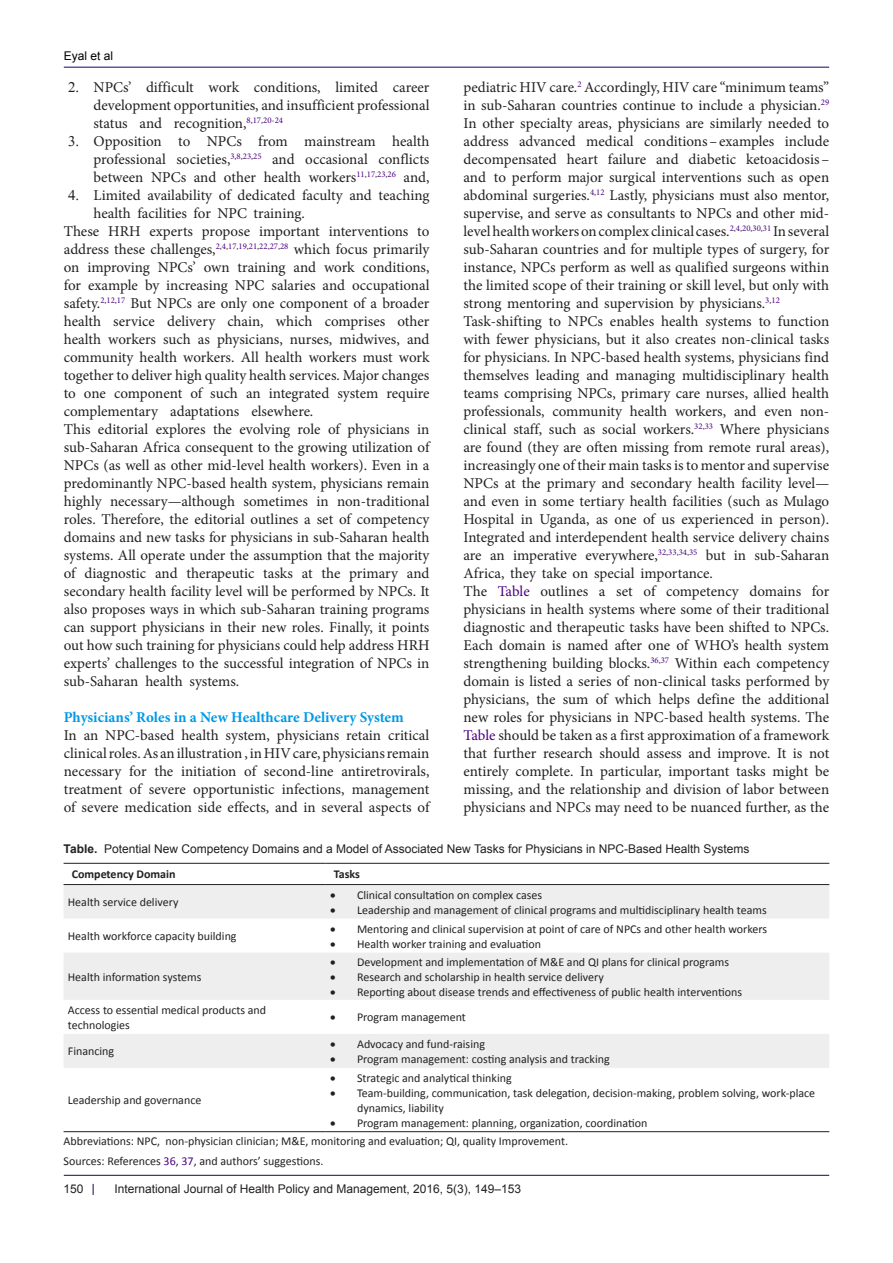
<style>
.page{position:relative;width:893px;height:1263px;background:#fff}
.page>*{position:absolute;margin:0;border:0;box-sizing:border-box;transform-origin:0 0}
.t1{font:15px/18px "Minion Pro";color:#231f20;text-align:justify}
.t2{font:700 15px "Minion Pro";letter-spacing:-.005em;color:#0099e5}
.t3{font:12px/15px "Calibri";color:#231f20}
.t4{font:12px "Arial";color:#231f20}
.t5{font:700 12px "Calibri";color:#231f20}
.t6{font:12px "Arial";color:#000001}
.s1{color:#4b0082}
.s2{font-weight:700}
</style>
<div class="page">
<hr style="left:64px;top:1175px;width:765px;height:1px;background:#190066">
<hr style="left:64px;top:67px;width:765px;height:1px;background:#190066">
<svg style="left:64px;top:885px;width:765px;height:183px;fill:#eee"></svg>
<hr style="left:64px;top:863px;width:262px;height:1px;background:#231f20">
<hr style="left:326px;top:863px;width:503px;height:1px;background:#231f20">
<hr style="left:64px;top:884px;width:262px;height:1px;background:#231f20">
<hr style="left:326px;top:884px;width:503px;height:1px;background:#231f20">
<hr style="left:64px;top:1131px;width:262px;height:1px;background:#231f20">
<hr style="left:326px;top:1131px;width:503px;height:1px;background:#231f20">
<p class="t6" style="left:64px;top:48px;width:51px">Eyal et al</p>
<p class="t1" style="left:463px;top:78px;width:367px">pediatric HIV care.<sup>2</sup> Accordingly, HIV care “minimum teams” in sub-Saharan countries continue to include a physician.<sup>29<br></sup>In other specialty areas, physicians are similarly needed to address advanced medical conditions–examples include decompensated heart failure and diabetic ketoacidosis– and to perform major surgical interventions such as open abdominal surgeries.<sup>4</sup><sup>,</sup><sup>12</sup> Lastly, physicians must also mentor, supervise, and serve as consultants to NPCs and other mid&shy;level health workers on complex clinical cases.<sup>2</sup><sup>,</sup><sup>4</sup><sup>,</sup><sup>20</sup><sup>,</sup><sup>30</sup><sup>,</sup><sup>31</sup> In several sub-Saharan countries and for multiple types of surgery, for instance, NPCs perform as well as qualified surgeons within the limited scope of their training or skill level, but only with strong mentoring and supervision by physicians.<sup>3</sup><sup>,</sup><sup>12</sup></p>
<p class="t1" style="left:463px;top:312px;width:367px">Task-shifting to NPCs enables health systems to function with fewer physicians, but it also creates non-clinical tasks for physicians. In NPC-based health systems, physicians find themselves leading and managing multidisciplinary health teams comprising NPCs, primary care nurses, allied health professionals, community health workers, and even non&shy;clinical staff, such as social workers.<sup>32</sup><sup>,</sup><sup>33</sup> Where physicians are found (they are often missing from remote rural areas), increasingly one of their main tasks is to mentor and supervise NPCs at the primary and secondary health facility level— and even in some tertiary health facilities (such as Mulago Hospital in Uganda, as one of us experienced in person).<br>Integrated and interdependent health service delivery chains are an imperative everywhere,<sup>32</sup><sup>,</sup><sup>33</sup><sup>,</sup><sup>34</sup><sup>,</sup><sup>35</sup> but in sub-Saharan Africa, they take on special importance.</p>
<p class="t1" style="left:463px;top:582px;width:367px">The <span class="s1">Table</span> outlines a set of competency domains for physicians in health systems where some of their traditional diagnostic and therapeutic tasks have been shifted to NPCs.<br>Each domain is named after one of WHO’s health system strengthening building blocks.<sup>36</sup><sup>,</sup><sup>37</sup> Within each competency domain is listed a series of non-clinical tasks performed by physicians, the sum of which helps define the additional new roles for physicians in NPC-based health systems. The <span class="s1">Table</span> should be taken as a first approximation of a framework that further research should assess and improve. It is not entirely complete. In particular, important tasks might be missing, and the relationship and division of labor between physicians and NPCs may need to be nuanced further, as the</p>
<p class="t4" style="left:64px;top:840px;width:687px"><span class="s2">Table.</span> Potential New Competency Domains and a Model of Associated New Tasks for Physicians in NPC-Based Health Systems</p>
<p class="t5" style="left:72px;top:867px;width:105px">Competency Domain</p>
<p class="t5" style="left:334px;top:867px;width:28px">Tasks</p>
<p class="t3" style="left:68px;top:895px;width:112px">Health service delivery</p>
<p class="t1" style="left:94px;top:78px;width:337px">NPCs’ difficult work conditions, limited career development opportunities, and insufficient professional status and recognition,<sup>8</sup><sup>,</sup><sup>17</sup><sup>,</sup><sup>20</sup><sup>-</sup><sup>24</sup></p>
<p class="t1" style="left:94px;top:132px;width:337px;text-indent:-26px">✓ Opposition to NPCs from mainstream health professional societies,<sup>3</sup><sup>,</sup><sup>8</sup><sup>,</sup><sup>23</sup><sup>,</sup><sup>25</sup> and occasional conflicts between NPCs and other health workers<sup>11</sup><sup>,</sup><sup>17</sup><sup>,</sup><sup>23</sup><sup>,</sup><sup>26</sup> and,</p>
<p class="t1" style="left:94px;top:186px;width:337px;text-indent:-26px">✔ Limited availability of dedicated faculty and teaching health facilities for NPC training.</p>
<p class="t1" style="left:64px;top:222px;width:367px">These HRH experts propose important interventions to address these challenges,<sup>2</sup><sup>,</sup><sup>4</sup><sup>,</sup><sup>17</sup><sup>,</sup><sup>19</sup><sup>,</sup><sup>21</sup><sup>,</sup><sup>22</sup><sup>,</sup><sup>27</sup><sup>,</sup><sup>28</sup> which focus primarily on improving NPCs’ own training and work conditions, for example by increasing NPC salaries and occupational safety.<sup>2</sup><sup>,</sup><sup>12</sup><sup>,</sup><sup>17</sup> But NPCs are only one component of a broader health service delivery chain, which comprises other health workers such as physicians, nurses, midwives, and community health workers. All health workers must work together to deliver high quality health services. Major changes to one component of such an integrated system require complementary adaptations elsewhere.</p>
<p class="t1" style="left:64px;top:420px;width:367px">This editorial explores the evolving role of physicians in sub-Saharan Africa consequent to the growing utilization of NPCs (as well as other mid-level health workers). Even in a predominantly NPC-based health system, physicians remain highly necessary—although sometimes in non-traditional roles. Therefore, the editorial outlines a set of competency domains and new tasks for physicians in sub-Saharan health systems. All operate under the assumption that the majority of diagnostic and therapeutic tasks at the primary and secondary health facility level will be performed by NPCs. It also proposes ways in which sub-Saharan training programs can support physicians in their new roles. Finally, it points out how such training for physicians could help address HRH experts’ challenges to the successful integration of NPCs in sub-Saharan health systems.</p>
<p class="t2" style="left:64px;top:706px;width:341px">Physicians’ Roles in a New Healthcare Delivery System</p>
<p class="t1" style="left:64px;top:726px;width:367px">In an NPC-based health system, physicians retain critical clinical roles. As an illustration , in HIV care, physicians remain necessary for the initiation of second-line antiretrovirals, treatment of severe opportunistic infections, management of severe medication side effects, and in several aspects of</p>
<p class="t3" style="left:330px;top:887px;width:214px">• Clinical consultation on complex cases</p>
<p class="t3" style="left:330px;top:902px;width:438px">• Leadership and management of clinical programs and multidisciplinary health teams</p>
<p class="t3" style="left:68px;top:929px;width:170px">Health workforce capacity building</p>
<p class="t3" style="left:68px;top:969px;width:135px">Health information systems</p>
<p class="t3" style="left:330px;top:921px;width:439px">• Mentoring and clinical supervision at point of care of NPCs and other health workers</p>
<p class="t3" style="left:330px;top:936px;width:213px">• Health worker training and evaluation</p>
<p class="t3" style="left:330px;top:954px;width:400px">• Development and implementation of M&amp;E and QI plans for clinical programs</p>
<p class="t3" style="left:330px;top:969px;width:275px">• Research and scholarship in health service delivery</p>
<p class="t3" style="left:330px;top:984px;width:414px">• Reporting about disease trends and effectiveness of public health interventions</p>
<p class="t3" style="left:68px;top:1002px;width:200px">Access to essential medical products and technologies</p>
<p class="t3" style="left:330px;top:1010px;width:137px">• Program management</p>
<p class="t3" style="left:68px;top:1044px;width:48px">Financing</p>
<p class="t3" style="left:330px;top:1036px;width:156px">• Advocacy and fund-raising</p>
<p class="t3" style="left:330px;top:1051px;width:281px">• Program management: costing analysis and tracking</p>
<p class="t3" style="left:330px;top:1070px;width:183px">• Strategic and analytical thinking</p>
<p class="t3" style="left:357px;top:1085px;width:460px;text-indent:-27px">• Team-building, communication, task delegation, decision-making, problem solving, work-place dynamics, liability</p>
<p class="t3" style="left:330px;top:1115px;width:319px">• Program management: planning, organization, coordination</p>
<p class="t3" style="left:64px;top:1134px;width:506px">Abbreviations: NPC, non-physician clinician; M&amp;E, monitoring and evaluation; QI, quality Improvement.</p>
<p class="t3" style="left:64px;top:1153px;width:261px">Sources: References <span class="s1">36</span>, <span class="s1">37</span>, and authors’ suggestions.</p>
<p class="t3" style="left:68px;top:1093px;width:135px">Leadership and governance</p>
<p class="t4" style="left:64px;top:1180px;width:22px">150</p>
<p class="t4" style="left:114px;top:1180px;width:408px">International Journal of Health Policy and Management, 2016, 5(3), 149–153</p>
</div>
